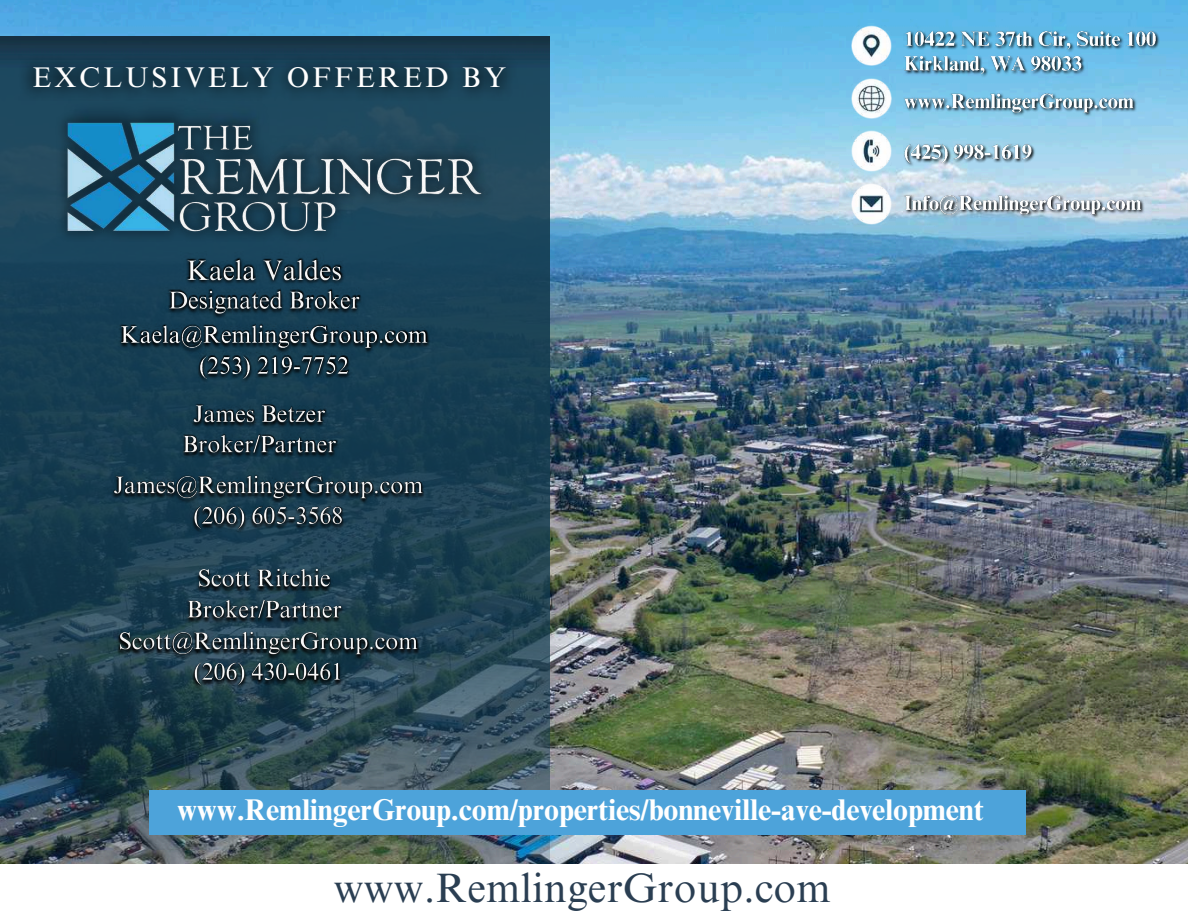
<style>
.page{position:relative;width:1188px;height:918px;background:#fff}
.page>*{position:absolute;margin:0;border:0;box-sizing:border-box;transform-origin:0 0}
.t1{font:41.1px "Times NRMT Pro";letter-spacing:.01em;color:#2a3e52}
.t2{font:700 30px "Times NRMT Pro";letter-spacing:-.005em;color:#fff}
.t3{font:28.5px "Times NRMT Pro";letter-spacing:.105em;color:#fff}
</style>
<div class="page">
<img style="left:0;top:0;width:1188px;height:864px">
<img style="left:0;top:36px;width:549px;height:828px">
<img style="left:19px;top:54px;width:501px;height:45px">
<img style="left:0;top:99px;width:549px;height:156px">
<img style="left:851px;top:25px;width:41px;height:41px">
<img style="left:851px;top:131px;width:41px;height:40px">
<img style="left:851px;top:78px;width:41px;height:41px">
<img style="left:851px;top:184px;width:41px;height:40px">
<div style="left:149px;top:790px;width:877px;height:45px;background:#4da3da"></div>
<img style="left:90px;top:243px;width:359px;height:494px">
<img style="left:177px;top:402px;width:165px;height:60px">
<img style="left:180px;top:255px;width:169px;height:33px">
<img style="left:182px;top:566px;width:165px;height:60px">
<img style="left:163px;top:288px;width:203px;height:35px">
<img style="left:114px;top:323px;width:320px;height:65px">
<img style="left:109px;top:473px;width:320px;height:65px">
<img style="left:114px;top:628px;width:311px;height:65px">
<img style="left:900px;top:27px;width:262px;height:195px">
<h3 class="t3" style="left:33px;top:67px;width:475px">EXCLUSIVELY OFFERED BY</h3>
<h1 class="t2" style="left:177px;top:799px;width:808px">www.RemlingerGroup.com/properties/bonneville-ave-development</h1>
<p class="t1" style="left:334px;top:873px;width:498px">www.RemlingerGroup.com</p>
</div>
